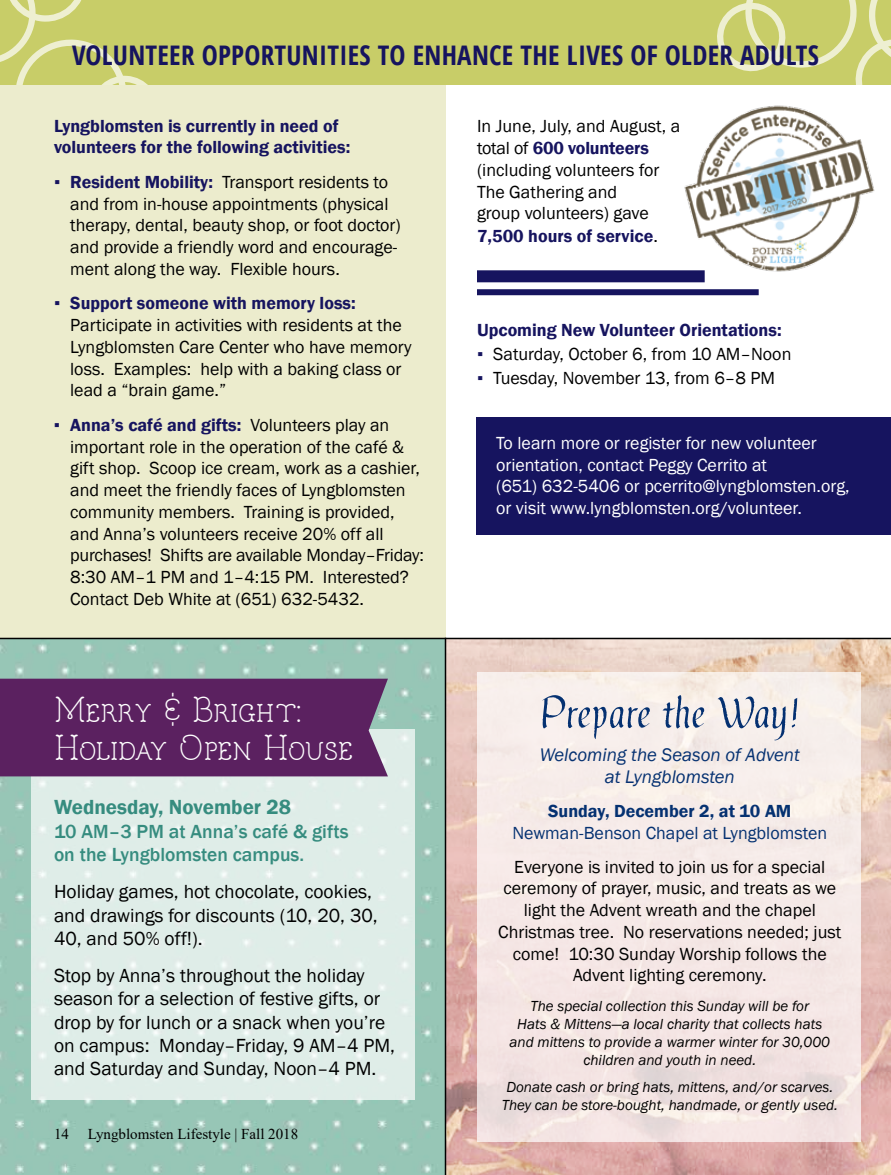
<style>
.page{position:relative;width:891px;height:1175px;background:#fff}
.page>*{position:absolute;margin:0;border:0;box-sizing:border-box;transform-origin:0 0}
.t1{font:54px "Gothic Ultra OT";letter-spacing:.025em;color:#053171}
.t2{font:36.3px/37.7px "Churchinthe Wildwood Slim";letter-spacing:-.035em;color:#fff}
.t3{font:700 27px "Open Sans Condensed";letter-spacing:.01em;color:#16145f}
.t4{font:600 21px "Franklin Gothic";color:#368c7f}
.t5{font:19.5px/23.4px "Franklin Gothic";color:#000}
.t6{font:500 19.5px/23.4px "Franklin Gothic";color:#368c7f}
.t7{font:italic 18.75px/22.5px "Franklin Gothic";color:#053171;text-align:center}
.t8{font:18px/21.8px "Franklin Gothic";color:#000}
.t9{font:18px/21.8px "Franklin Gothic";color:#fff}
.t10{font:600 18px/21.6px "Franklin Gothic";color:#16145f}
.t11{font:18px "Franklin Gothic";color:#053171}
.t12{font:600 18px "Franklin Gothic";color:#053171}
.t13{font:italic 15px/18px "Franklin Gothic";color:#000;text-align:center}
.t14{font:15px "Times New Roman";color:#000}
.s1{color:#16145f}
.s2{font-weight:600;color:#16145f}
</style>
<div class="page">
<svg style="left:446px;top:639px;width:445px;height:535px;background:#e2bcb3"></svg>
<img style="left:0;top:639px;width:445px;height:535px">
<div style="left:0;top:69px;width:446px;height:568px;background:#ececcd"></div>
<div style="left:477px;top:289px;width:282px;height:6px;background:#16145f"></div>
<div style="left:477px;top:270px;width:228px;height:12px;background:#16145f"></div>
<div style="left:31px;top:729px;width:384px;height:371px;background:#dfede8"></div>
<div style="left:478px;top:672px;width:383px;height:470px;background:#f5e9e7"></div>
<div style="left:0;top:678px;width:388px;height:98px;background:#5b2160"></div>
<div style="left:476px;top:417px;width:415px;height:117px;background:#16145f"></div>
<div style="left:0;top:0;width:891px;height:85px;background:#c8cd68"></div>
<svg style="left:0;top:0;width:148px;height:85px"></svg>
<svg style="left:717px;top:0;width:174px;height:85px"></svg>
<img style="left:680px;top:105px;width:195px;height:169px">
<hr style="left:0;top:637px;width:891px;height:2px;background:#000">
<hr style="left:445px;top:637px;width:1px;height:537px;background:#000">
<h3 class="t3" style="left:72px;top:36px;width:749px">VOLUNTEER OPPORTUNITIES TO ENHANCE THE LIVES OF OLDER ADULTS</h3>
<p class="t10" style="left:54px;top:115px;width:298px">Lyngblomsten is currently in need of volunteers for the following activities:</p>
<p class="t8" style="left:70px;top:171px;width:332px;text-indent:-16px"><span class="s1">▪</span> <span class="s2">Resident Mobility:</span> Transport residents to and from in-house appointments (physical therapy, dental, beauty shop, or foot doctor) and provide a friendly word and encourage&shy;ment along the way. Flexible hours.</p>
<p class="t8" style="left:70px;top:293px;width:343px;text-indent:-16px"><span class="s1">▪</span> <span class="s2">Support someone with memory loss:<br></span>Participate in activities with residents at the Lyngblomsten Care Center who have memory loss. Examples: help with a baking class or lead a “brain game.”</p>
<p class="t8" style="left:70px;top:414px;width:355px;text-indent:-16px"><span class="s1">▪</span> <span class="s2">Anna’s café and gifts:</span> Volunteers play an important role in the operation of the café &amp; gift shop. Scoop ice cream, work as a cashier, and meet the friendly faces of Lyngblomsten community members. Training is provided, and Anna’s volunteers receive 20% off all purchases! Shifts are available Monday–Friday:<br>8:30 AM–1 PM and 1–4:15 PM. Interested?<br>Contact Deb White at (651) 632-5432.</p>
<p class="t8" style="left:477px;top:115px;width:205px">In June, July, and August, a total of <span class="s2">600 volunteers </span>(including volunteers for<br>The Gathering and<br>group volunteers) gave<br><span class="s2">7,500 hours of service</span>.</p>
<p class="t10" style="left:477px;top:319px;width:306px">Upcoming New Volunteer Orientations:</p>
<p class="t8" style="left:477px;top:343px;width:316px"><span class="s1">▪</span> Saturday, October 6, from 10 AM–Noon</p>
<p class="t8" style="left:477px;top:367px;width:300px"><span class="s1">▪</span> Tuesday, November 13, from 6–8 PM</p>
<p class="t9" style="left:496px;top:432px;width:355px">To learn more or register for new volunteer orientation, contact Peggy Cerrito at<br>(651) 632-5406 or pcerrito@lyngblomsten.org, or visit www.lyngblomsten.org/volunteer.</p>
<h2 class="t2" style="left:54px;top:691px;width:301px">Merry &amp; Bright:<br>Holiday Open House</h2>
<h1 class="t1" style="left:540px;top:687px;width:261px">Prepare the Way!</h1>
<p class="t7" style="left:540px;top:743px;width:262px">Welcoming the Season of Advent at Lyngblomsten</p>
<p class="t12" style="left:548px;top:800px;width:245px">Sunday, December 2, at 10 AM</p>
<p class="t11" style="left:512px;top:821px;width:316px">Newman-Benson Chapel at Lyngblomsten</p>
<p class="t8" style="left:498px;top:856px;width:345px;text-align:center">Everyone is invited to join us for a special ceremony of prayer, music, and treats as we light the Advent wreath and the chapel Christmas tree. No reservations needed; just come! 10:30 Sunday Worship follows the Advent lighting ceremony.</p>
<p class="t13" style="left:510px;top:997px;width:322px">The special collection this Sunday will be for<br>Hats &amp; Mittens—a local charity that collects hats and mittens to provide a warmer winter for 30,000 children and youth in need.</p>
<p class="t13" style="left:502px;top:1078px;width:338px">Donate cash or bring hats, mittens, and/or scarves.<br>They can be store-bought, handmade, or gently used.</p>
<p class="t4" style="left:54px;top:794px;width:239px">Wednesday, November 28</p>
<p class="t6" style="left:54px;top:819px;width:296px">10 AM–3 PM at Anna’s café &amp; gifts on the Lyngblomsten campus.</p>
<p class="t5" style="left:54px;top:880px;width:325px">Holiday games, hot chocolate, cookies, and drawings for discounts (10, 20, 30,<br>40, and 50% off!).</p>
<p class="t5" style="left:54px;top:964px;width:343px">Stop by Anna’s throughout the holiday season for a selection of festive gifts, or drop by for lunch or a snack when you’re on campus: Monday–Friday, 9 AM–4 PM, and Saturday and Sunday, Noon–4 PM.</p>
<p class="t14" style="left:54px;top:1123px;width:16px">14</p>
<p class="t14" style="left:88px;top:1123px;width:212px">Lyngblomsten Lifestyle | Fall 2018</p>
</div>
